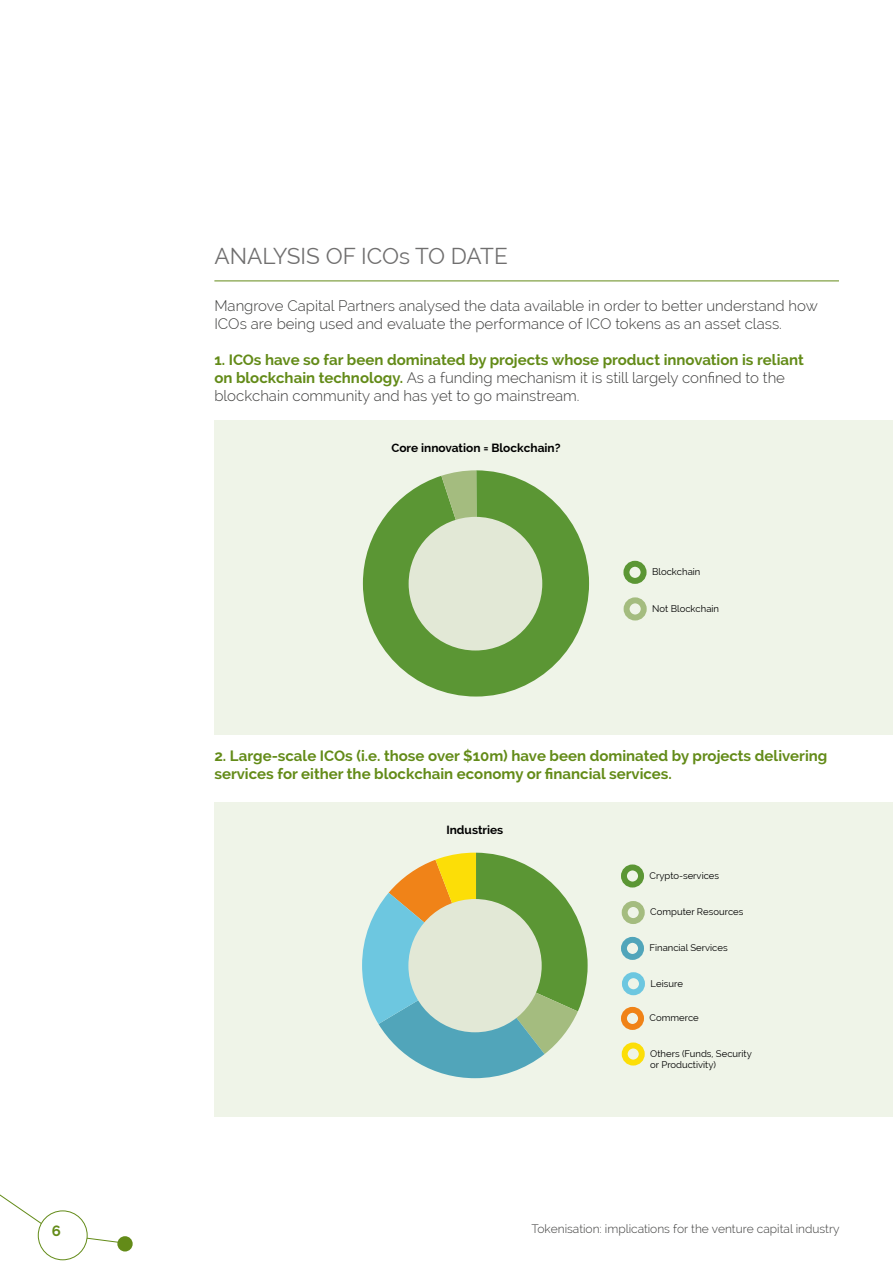
<style>
.page{position:relative;width:893px;height:1263px;background:#fff}
.page>*{position:absolute;margin:0;border:0;box-sizing:border-box;transform-origin:0 0}
.t1{font:22.5px "Raleway";color:#706f6f}
.t2{font:700 15px/18px "Raleway";color:#638b18}
.t3{font:300 15px/18px "Raleway";color:#3c3c3b}
.t4{font:300 12px "Raleway";color:#3c3c3b}
.t5{font:700 11.85px "Raleway";color:#000}
.t6{font:9.45px/11.4px "Raleway";color:#000}
.s1{font-weight:300;color:#3c3c3b}
</style>
<div class="page">
<svg style="left:0;top:1194px;width:117px;height:49px"></svg>
<div style="left:38px;top:1211px;width:49px;height:49px;background:#fff;border-radius:50%"></div>
<div style="left:38px;top:1210px;width:50px;height:50px;border:1px solid #638b18;border-radius:50%"></div>
<div style="left:117px;top:1236px;width:16px;height:15px;background:#638b18;border-radius:50%"></div>
<hr style="left:214px;top:280px;width:625px;height:1px;background:#638b18">
<div style="left:214px;top:421px;width:679px;height:314px;background:#eff4e8"></div>
<div style="left:214px;top:803px;width:679px;height:314px;background:#eff4e8"></div>
<svg style="left:363px;top:470px;width:226px;height:226px;fill:#5b9634"></svg>
<svg style="left:441px;top:470px;width:36px;height:56px"></svg>
<div style="left:623px;top:561px;width:24px;height:23px;border:6px solid #5b9634;border-radius:50%"></div>
<div style="left:624px;top:597px;width:23px;height:23px;border:6px solid #a4bc7f;border-radius:50%"></div>
<div style="left:409px;top:517px;width:133px;height:133px;background:#e2e8d6;border-radius:50%"></div>
<div style="left:622px;top:901px;width:23px;height:23px;border:6px solid #a4bc7f;border-radius:50%"></div>
<div style="left:621px;top:864px;width:23px;height:23px;border:6px solid #5b9634;border-radius:50%"></div>
<div style="left:621px;top:937px;width:23px;height:23px;border:6px solid #51a5ba;border-radius:50%"></div>
<div style="left:622px;top:972px;width:23px;height:23px;border:6px solid #6dc7e0;border-radius:50%"></div>
<div style="left:621px;top:1007px;width:23px;height:23px;border:6px solid #f08318;border-radius:50%"></div>
<div style="left:622px;top:1042px;width:23px;height:23px;border:6px solid #fcde07;border-radius:50%"></div>
<svg style="left:362px;top:853px;width:226px;height:225px"></svg>
<div style="left:408px;top:899px;width:134px;height:133px;background:#e2e8d6;border-radius:50%"></div>
<h1 class="t1" style="left:214px;top:242px;width:295px">ANALYSIS OF ICOs TO DATE</h1>
<p class="t3" style="left:214px;top:297px;width:605px">Mangrove Capital Partners analysed the data available in order to better understand how<br>ICOs are being used and evaluate the performance of ICO tokens as an asset class.</p>
<p class="t2" style="left:214px;top:351px;width:591px">1. ICOs have so far been dominated by projects whose product innovation is reliant on blockchain technology. <span class="s1">As a funding mechanism it is still largely confined to the blockchain community and has yet to go mainstream.</span></p>
<p class="t5" style="left:391px;top:441px;width:171px">Core innovation = Blockchain?</p>
<p class="t6" style="left:652px;top:566px;width:50px">Blockchain</p>
<p class="t6" style="left:652px;top:603px;width:68px">Not Blockchain</p>
<p class="t2" style="left:214px;top:747px;width:614px">2. Large-scale ICOs (i.e. those over $10m) have been dominated by projects delivering services for either the blockchain economy or financial services.</p>
<p class="t5" style="left:446px;top:823px;width:58px">Industries</p>
<p class="t6" style="left:650px;top:870px;width:71px">Crypto-services</p>
<p class="t6" style="left:650px;top:906px;width:95px">Computer Resources</p>
<p class="t6" style="left:650px;top:942px;width:80px">Financial Services</p>
<p class="t6" style="left:650px;top:977px;width:34px">Leisure</p>
<p class="t6" style="left:650px;top:1012px;width:51px">Commerce</p>
<p class="t6" style="left:650px;top:1048px;width:103px">Others (Funds, Security or Productivity)</p>
<p class="t2" style="left:52px;top:1222px;width:11px">6</p>
<p class="t4" style="left:531px;top:1222px;width:310px">Tokenisation: implications for the venture capital industry</p>
</div>
